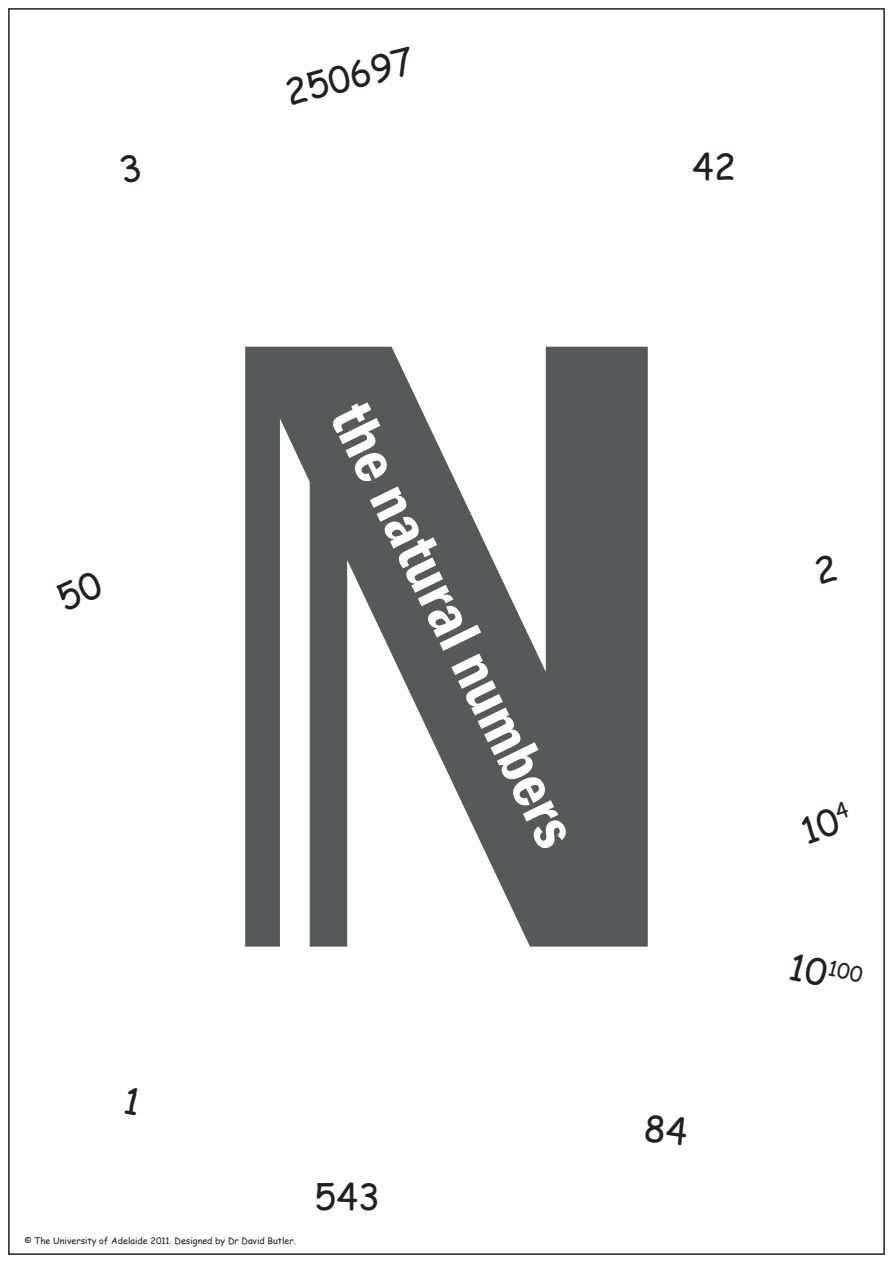
<style>
.page{position:relative;width:893px;height:1263px;background:#fff}
.page>*{position:absolute;margin:0;border:0;box-sizing:border-box;transform-origin:0 0}
.t1{font:600 condensed 63px "Franklin Gothic";color:#fff}
.t2{font:36px "Comic Sans MS";color:#231f20}
.t3{font:21px "Comic Sans MS";color:#231f20}
.t4{font:9px "Comic Sans MS";color:#231f20}
.s1{font-size:36px}
</style>
<div class="page">
<svg style="left:245px;top:347px;width:403px;height:600px;fill:#57585a"></svg>
<svg style="left:280px;top:418px;width:30px;height:529px"></svg>
<p class="t2" style="left:279px;top:68px;width:133px;rotate:-15deg">250697</p>
<p class="t1" style="left:386px;top:388px;width:487px;rotate:64deg">the natural numbers</p>
<p class="t4" style="left:24px;top:1234px;width:273px">© The University of Adelaide 2011. Designed by Dr David Butler.</p>
<p class="t2" style="left:314px;top:1170px;width:67px">543</p>
<p class="t2" style="left:692px;top:140px;width:45px">42</p>
<p class="t3" style="left:794px;top:944px;width:75px;rotate:12deg"><span class="s1">10</span>100</p>
</div>
